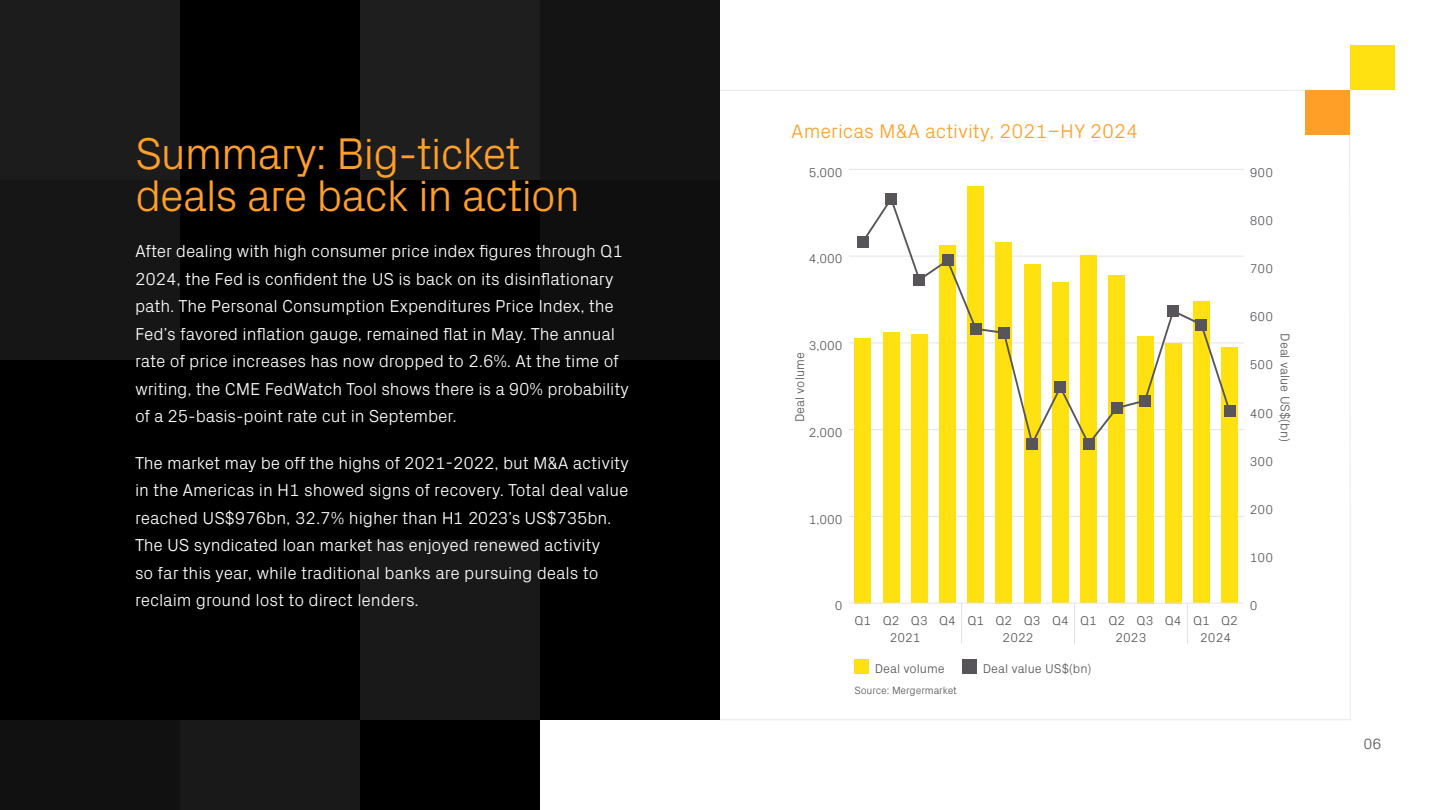
<style>
.page{position:relative;width:1440px;height:810px;background:#fff}
.page>*{position:absolute;margin:0;border:0;box-sizing:border-box;transform-origin:0 0}
._01_Heading{font:300 45px/42.5px "Px Grotesk";letter-spacing:-.03em;color:#ff9f27}
.t1{font:300 20px "Px Grotesk";color:#ff9f27}
._03_Body_Copy_White{font:300 17.5px/27.5px "Px Grotesk";letter-spacing:-.005em;color:#fff}
.t2{font:300 15px "Px Grotesk";color:#575559}
.t3{font:300 12.88px "Px Grotesk";color:#575559}
.t4{font:300 10.62px "Px Grotesk";letter-spacing:-.01em;color:#575559}
</style>
<div class="page">
<div style="left:0;top:0;width:719px;height:720px;background:#000"></div>
<div style="left:540px;top:0;width:180px;height:180px;background:#141414"></div>
<div style="left:540px;top:180px;width:180px;height:180px;background:#0f0f0f"></div>
<div style="left:540px;top:360px;width:180px;height:180px;background:#000"></div>
<div style="left:360px;top:540px;width:180px;height:180px;background:#191919"></div>
<div style="left:360px;top:720px;width:180px;height:90px;background:#000"></div>
<div style="left:180px;top:540px;width:180px;height:180px;background:#000"></div>
<div style="left:180px;top:720px;width:180px;height:90px;background:#191919"></div>
<div style="left:0;top:360px;width:180px;height:180px;background:#000"></div>
<div style="left:0;top:720px;width:180px;height:90px;background:#111"></div>
<div style="left:360px;top:0;width:180px;height:180px;background:#1e1e1e"></div>
<div style="left:0;top:0;width:180px;height:180px;background:#1c1c1c"></div>
<div style="left:0;top:180px;width:180px;height:180px;background:#161616"></div>
<div style="left:1350px;top:45px;width:45px;height:45px;background:#ffe010"></div>
<svg style="left:719px;top:90px;width:632px;height:630px"></svg>
<div style="left:1305px;top:90px;width:45px;height:45px;background:#ff9f27"></div>
<hr style="left:849px;top:516px;width:395px;height:1px;background:#e4e2e8">
<hr style="left:849px;top:429px;width:395px;height:1px;background:#e4e2e8">
<hr style="left:849px;top:343px;width:395px;height:1px;background:#e4e2e8">
<hr style="left:849px;top:256px;width:395px;height:1px;background:#e4e2e8">
<hr style="left:849px;top:169px;width:395px;height:1px;background:#e4e2e8">
<div style="left:855px;top:338px;width:16px;height:265px;background:#ffe010"></div>
<div style="left:883px;top:332px;width:17px;height:271px;background:#ffe010"></div>
<div style="left:911px;top:334px;width:17px;height:269px;background:#ffe010"></div>
<div style="left:939px;top:246px;width:17px;height:357px;background:#ffe010"></div>
<div style="left:967px;top:186px;width:17px;height:417px;background:#ffe010"></div>
<div style="left:996px;top:242px;width:16px;height:361px;background:#ffe010"></div>
<div style="left:1024px;top:264px;width:17px;height:339px;background:#ffe010"></div>
<div style="left:1052px;top:283px;width:17px;height:320px;background:#ffe010"></div>
<div style="left:1080px;top:255px;width:17px;height:348px;background:#ffe010"></div>
<div style="left:1108px;top:276px;width:17px;height:327px;background:#ffe010"></div>
<div style="left:1137px;top:336px;width:16px;height:267px;background:#ffe010"></div>
<div style="left:1165px;top:343px;width:17px;height:260px;background:#ffe010"></div>
<div style="left:1193px;top:301px;width:17px;height:302px;background:#ffe010"></div>
<div style="left:1221px;top:348px;width:17px;height:255px;background:#ffe010"></div>
<svg style="left:862px;top:197px;width:369px;height:249px"></svg>
<div style="left:857px;top:236px;width:12px;height:12px;background:#575559"></div>
<div style="left:886px;top:193px;width:11px;height:12px;background:#575559"></div>
<div style="left:914px;top:274px;width:11px;height:12px;background:#575559"></div>
<div style="left:942px;top:255px;width:11px;height:11px;background:#575559"></div>
<div style="left:970px;top:323px;width:11px;height:12px;background:#575559"></div>
<div style="left:998px;top:327px;width:12px;height:12px;background:#575559"></div>
<div style="left:1027px;top:438px;width:11px;height:11px;background:#575559"></div>
<div style="left:1055px;top:381px;width:11px;height:12px;background:#575559"></div>
<div style="left:1083px;top:438px;width:11px;height:12px;background:#575559"></div>
<div style="left:1111px;top:402px;width:11px;height:12px;background:#575559"></div>
<div style="left:1139px;top:395px;width:12px;height:12px;background:#575559"></div>
<div style="left:1168px;top:305px;width:11px;height:12px;background:#575559"></div>
<div style="left:1196px;top:319px;width:11px;height:11px;background:#575559"></div>
<div style="left:1224px;top:405px;width:11px;height:12px;background:#575559"></div>
<div style="left:854px;top:659px;width:15px;height:15px;background:#ffe010"></div>
<div style="left:962px;top:659px;width:15px;height:15px;background:#575559"></div>
<hr style="left:849px;top:603px;width:395px;height:1px;background:#e4e2e8">
<hr style="left:961px;top:603px;width:1px;height:41px;background:#e4e2e8">
<hr style="left:1187px;top:603px;width:1px;height:41px;background:#e4e2e8">
<hr style="left:1074px;top:603px;width:1px;height:41px;background:#e4e2e8">
<p class="_01_Heading" style="left:135px;top:128px;width:447px">Summary: Big-ticket deals are back in action</p>
<p class="_03_Body_Copy_White" style="left:135px;top:236px;width:496px">After dealing with high consumer price index figures through Q1<br>2024, the Fed is confident the US is back on its disinflationary path. The Personal Consumption Expenditures Price Index, the Fed’s favored inflation gauge, remained flat in May. The annual rate of price increases has now dropped to 2.6%. At the time of writing, the CME FedWatch Tool shows there is a 90% probability of a 25-basis-point rate cut in September.</p>
<p class="_03_Body_Copy_White" style="left:135px;top:448px;width:496px">The market may be off the highs of 2021-2022, but M&amp;A activity in the Americas in H1 showed signs of recovery. Total deal value reached US$976bn, 32.7% higher than H1 2023’s US$735bn.<br>The US syndicated loan market has enjoyed renewed activity<br>so far this year, while traditional banks are pursuing deals to reclaim ground lost to direct lenders.</p>
<p class="t1" style="left:791px;top:117px;width:348px">Americas M&amp;A activity, 2021–HY 2024</p>
<p class="t3" style="left:809px;top:163px;width:36px">5,000</p>
<p class="t3" style="left:809px;top:250px;width:36px">4,000</p>
<p class="t3" style="left:1250px;top:163px;width:25px">900</p>
<p class="t3" style="left:1250px;top:211px;width:25px">800</p>
<p class="t3" style="left:1250px;top:259px;width:25px">700</p>
<p class="t3" style="left:809px;top:337px;width:36px">3,000</p>
<p class="t3" style="left:790px;top:422px;width:72px;rotate:-90deg">Deal volume</p>
<p class="t3" style="left:809px;top:423px;width:36px">2,000</p>
<p class="t3" style="left:809px;top:510px;width:36px">1,000</p>
<p class="t3" style="left:1250px;top:308px;width:25px">600</p>
<p class="t3" style="left:1294px;top:333px;width:110px;rotate:90deg">Deal value US$(bn)</p>
<p class="t3" style="left:1250px;top:356px;width:25px">500</p>
<p class="t3" style="left:1250px;top:404px;width:25px">400</p>
<p class="t3" style="left:1250px;top:452px;width:25px">300</p>
<p class="t3" style="left:1250px;top:500px;width:25px">200</p>
<p class="t3" style="left:1250px;top:549px;width:25px">100</p>
<p class="t3" style="left:835px;top:597px;width:9px">0</p>
<p class="t3" style="left:855px;top:611px;width:385px">Q1 Q2 Q3 Q4 Q1 Q2 Q3 Q4 Q1 Q2 Q3 Q4 Q1 Q2</p>
<p class="t3" style="left:890px;top:628px;width:32px">2021</p>
<p class="t3" style="left:1003px;top:628px;width:32px">2022</p>
<p class="t3" style="left:1116px;top:628px;width:32px">2023</p>
<p class="t3" style="left:1200px;top:628px;width:32px">2024</p>
<p class="t3" style="left:875px;top:659px;width:72px">Deal volume</p>
<p class="t3" style="left:983px;top:659px;width:110px">Deal value US$(bn)</p>
<p class="t4" style="left:854px;top:682px;width:104px">Source: Mergermarket</p>
<p class="t3" style="left:1250px;top:597px;width:9px">0</p>
<p class="t2" style="left:1364px;top:733px;width:20px">06</p>
</div>
